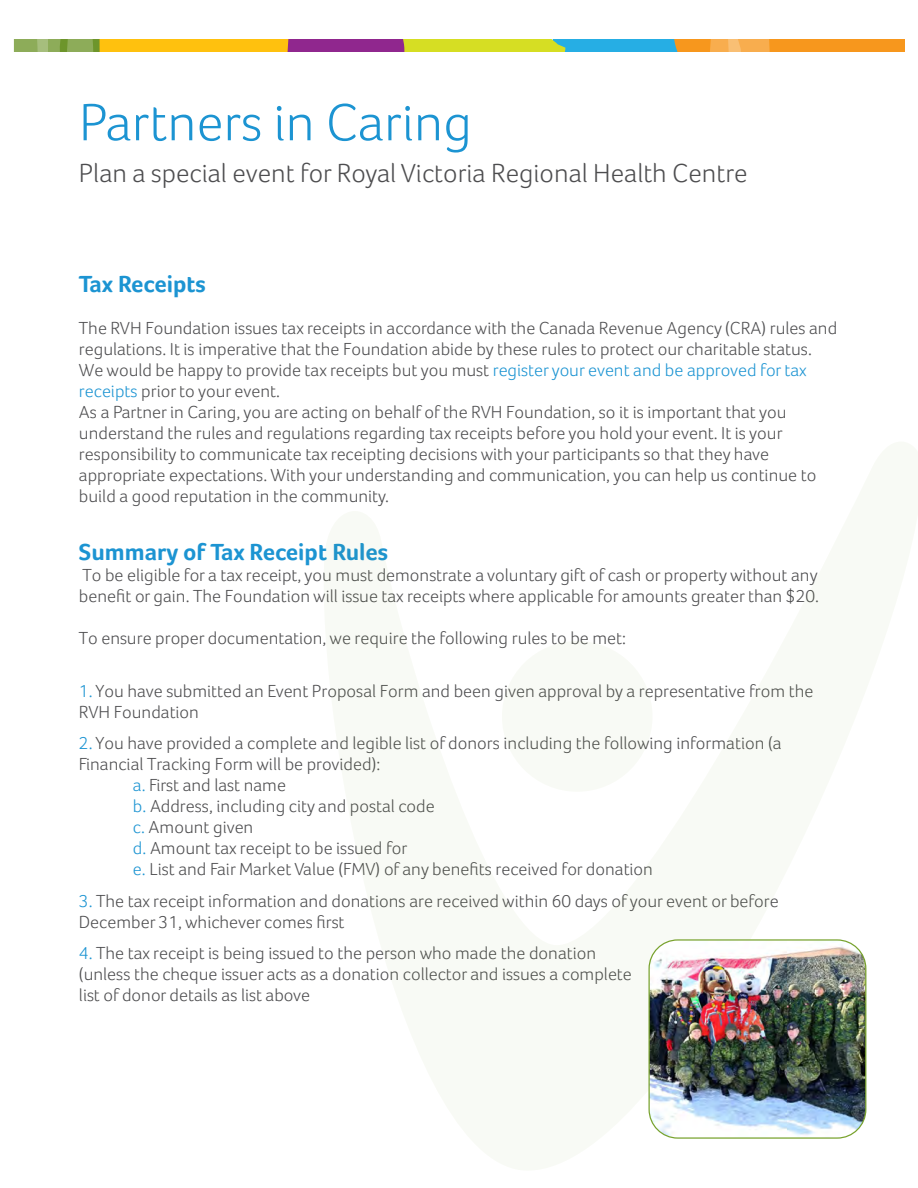
<style>
.page{position:relative;width:918px;height:1188px;background:#fff}
.page>*{position:absolute;margin:0;border:0;box-sizing:border-box;transform-origin:0 0}
.t1{font:300 54px "Foco";color:#1c94d2}
.t2{font:300 27px "Foco";color:#4d4d4f}
.t3{font:700 24px "Foco";color:#1c94d2}
.t4{font:300 18px/21px "Foco";color:#4d4d4f}
.s1{color:#1c94d2}
</style>
<div class="page">
<div style="left:502px;top:641px;width:151px;height:151px;background:#f8faf5;border-radius:50%"></div>
<svg style="left:14px;top:39px;width:890px;height:12px;background:#bfa44c"></svg>
<img style="left:649px;top:941px;width:217px;height:196px">
<div style="left:649px;top:939px;width:217px;height:200px;border:1px solid #78a22d;border-radius:29px"></div>
<h1 class="t1" style="left:79px;top:91px;width:394px">Partners in Caring</h1>
<h2 class="t2" style="left:79px;top:158px;width:670px">Plan a special event for Royal Victoria Regional Health Centre</h2>
<h3 class="t3" style="left:79px;top:270px;width:129px">Tax Receipts</h3>
<p class="t4" style="left:79px;top:318px;width:760px">The RVH Foundation issues tax receipts in accordance with the Canada Revenue Agency (CRA) rules and regulations. It is imperative that the Foundation abide by these rules to protect our charitable status.<br>We would be happy to provide tax receipts but you must <span class="s1">register your event and be approved for tax receipts</span> prior to your event.<br>As a Partner in Caring, you are acting on behalf of the RVH Foundation, so it is important that you understand the rules and regulations regarding tax receipts before you hold your event. It is your responsibility to communicate tax receipting decisions with your participants so that they have appropriate expectations. With your understanding and communication, you can help us continue to build a good reputation in the community.</p>
<h3 class="t3" style="left:79px;top:538px;width:311px">Summary of Tax Receipt Rules</h3>
<p class="t4" style="left:79px;top:564px;width:742px">To be eligible for a tax receipt, you must demonstrate a voluntary gift of cash or property without any benefit or gain. The Foundation will issue tax receipts where applicable for amounts greater than $20.</p>
<p class="t4" style="left:79px;top:627px;width:549px">To ensure proper documentation, we require the following rules to be met:</p>
<p class="t4" style="left:79px;top:680px;width:736px"><span class="s1">1.</span> You have submitted an Event Proposal Form and been given approval by a representative from the<br>RVH Foundation</p>
<p class="t4" style="left:79px;top:732px;width:704px"><span class="s1">2.</span> You have provided a complete and legible list of donors including the following information (a</p>
<p class="t4" style="left:79px;top:753px;width:303px">Financial Tracking Form will be provided):</p>
<p class="t4" style="left:133px;top:774px;width:155px"><span class="s1">a.</span> First and last name</p>
<p class="t4" style="left:133px;top:795px;width:303px"><span class="s1">b.</span> Address, including city and postal code</p>
<p class="t4" style="left:133px;top:816px;width:122px"><span class="s1">c.</span> Amount given</p>
<p class="t4" style="left:133px;top:837px;width:276px"><span class="s1">d.</span> Amount tax receipt to be issued for</p>
<p class="t4" style="left:133px;top:858px;width:522px"><span class="s1">e.</span> List and Fair Market Value (FMV) of any benefits received for donation</p>
<p class="t4" style="left:79px;top:890px;width:701px"><span class="s1">3.</span> The tax receipt information and donations are received within 60 days of your event or before<br>December 31, whichever comes first</p>
<p class="t4" style="left:79px;top:942px;width:554px"><span class="s1">4.</span> The tax receipt is being issued to the person who made the donation (unless the cheque issuer acts as a donation collector and issues a complete list of donor details as list above</p>
</div>
